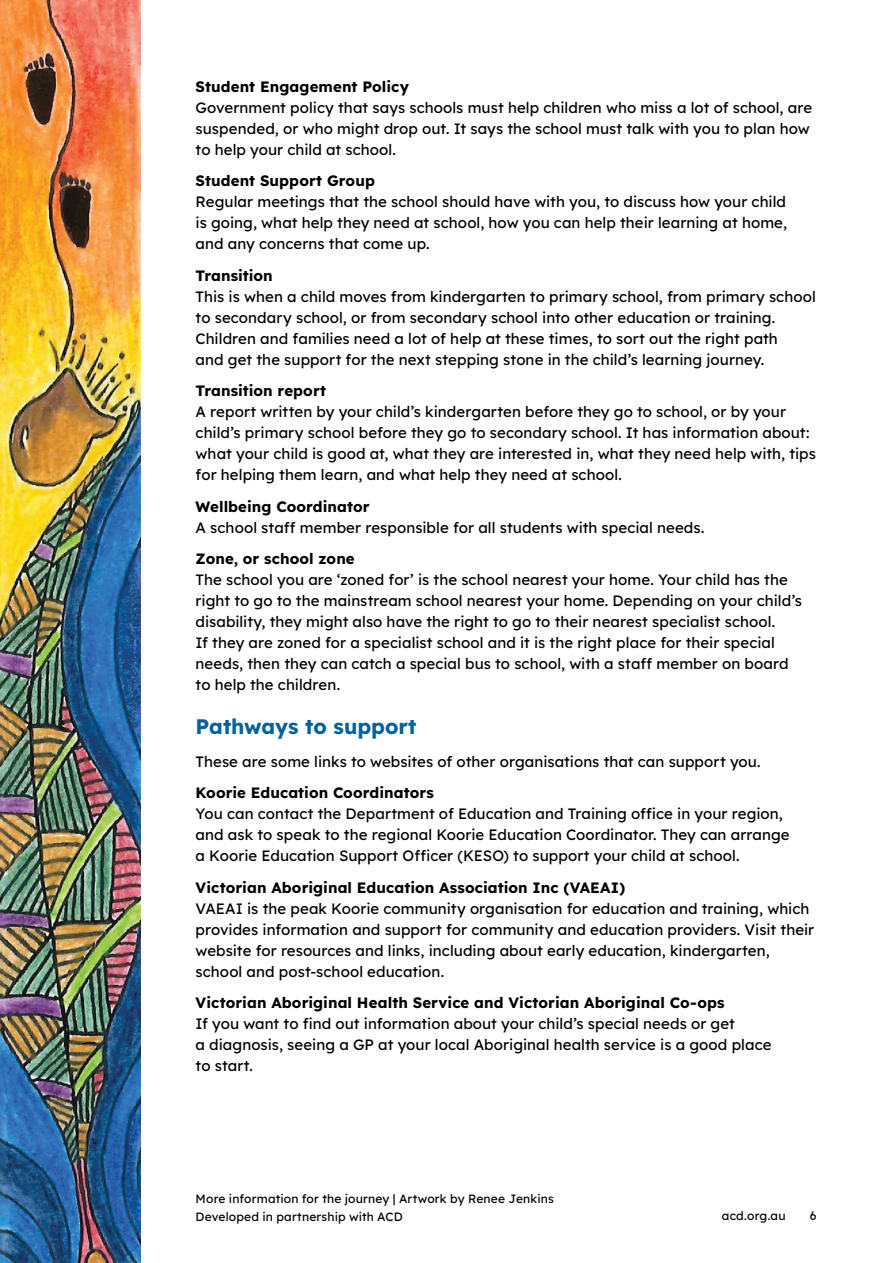
<style>
.page{position:relative;width:893px;height:1263px;background:#fff}
.page>*{position:absolute;margin:0;border:0;box-sizing:border-box;transform-origin:0 0}
.t1{font:700 21px "Lexend";letter-spacing:-.005em;color:#0061a0}
.Body{font:15px/21px "Lexend";letter-spacing:.005em;color:#000}
.Word_list{font:700 15px "Lexend";letter-spacing:.005em;color:#000}
.t2{font:12px/18px "Lexend";letter-spacing:.015em;color:#000}
</style>
<div class="page">
<img style="left:0;top:0;width:141px;height:1263px">
<h3 class="Word_list" style="left:196px;top:74px;width:215px">Student Engagement Policy</h3>
<p class="Body" style="left:196px;top:96px;width:618px">Government policy that says schools must help children who miss a lot of school, are suspended, or who might drop out. It says the school must talk with you to plan how to help your child at school.</p>
<h3 class="Word_list" style="left:196px;top:169px;width:181px">Student Support Group</h3>
<p class="Body" style="left:196px;top:190px;width:593px;text-align:justify">Regular meetings that the school should have with you, to discuss how your child is going, what help they need at school, how you can help their learning at home, and any concerns that come up.</p>
<h3 class="Word_list" style="left:196px;top:263px;width:79px">Transition</h3>
<p class="Body" style="left:196px;top:285px;width:622px">This is when a child moves from kindergarten to primary school, from primary school to secondary school, or from secondary school into other education or training.<br>Children and families need a lot of help at these times, to sort out the right path<br>and get the support for the next stepping stone in the child’s learning journey.</p>
<h3 class="Word_list" style="left:196px;top:379px;width:132px">Transition report</h3>
<p class="Body" style="left:196px;top:400px;width:622px">A report written by your child’s kindergarten before they go to school, or by your child’s primary school before they go to secondary school. It has information about: what your child is good at, what they are interested in, what they need help with, tips for helping them learn, and what help they need at school.</p>
<h3 class="Word_list" style="left:196px;top:494px;width:176px">Wellbeing Coordinator</h3>
<p class="Body" style="left:196px;top:516px;width:510px">A school staff member responsible for all students with special needs.</p>
<h3 class="Word_list" style="left:196px;top:547px;width:161px">Zone, or school zone</h3>
<p class="Body" style="left:196px;top:568px;width:608px">The school you are ‘zoned for’ is the school nearest your home. Your child has the right to go to the mainstream school nearest your home. Depending on your child’s disability, they might also have the right to go to their nearest specialist school.<br>If they are zoned for a specialist school and it is the right place for their special needs, then they can catch a special bus to school, with a staff member on board to help the children.</p>
<h2 class="t1" style="left:196px;top:710px;width:223px">Pathways to support</h2>
<p class="Body" style="left:196px;top:750px;width:566px">These are some links to websites of other organisations that can support you.</p>
<h3 class="Word_list" style="left:196px;top:781px;width:240px">Koorie Education Coordinators</h3>
<p class="Body" style="left:196px;top:802px;width:596px">You can contact the Department of Education and Training office in your region, and ask to speak to the regional Koorie Education Coordinator. They can arrange a Koorie Education Support Officer (KESO) to support your child at school.</p>
<h3 class="Word_list" style="left:196px;top:875px;width:431px">Victorian Aboriginal Education Association Inc (VAEAI)</h3>
<p class="Body" style="left:196px;top:897px;width:620px">VAEAI is the peak Koorie community organisation for education and training, which provides information and support for community and education providers. Visit their website for resources and links, including about early education, kindergarten, school and post-school education.</p>
<h3 class="Word_list" style="left:196px;top:991px;width:530px">Victorian Aboriginal Health Service and Victorian Aboriginal Co-ops</h3>
<p class="Body" style="left:196px;top:1012px;width:577px">If you want to find out information about your child’s special needs or get<br>a diagnosis, seeing a GP at your local Aboriginal health service is a good place to start.</p>
<p class="t2" style="left:196px;top:1189px;width:360px">More information for the journey | Artwork by Renee Jenkins<br>Developed in partnership with ACD</p>
<p class="t2" style="left:722px;top:1206px;width:65px">acd.org.au</p>
<p class="t2" style="left:810px;top:1206px;width:8px">6</p>
</div>
